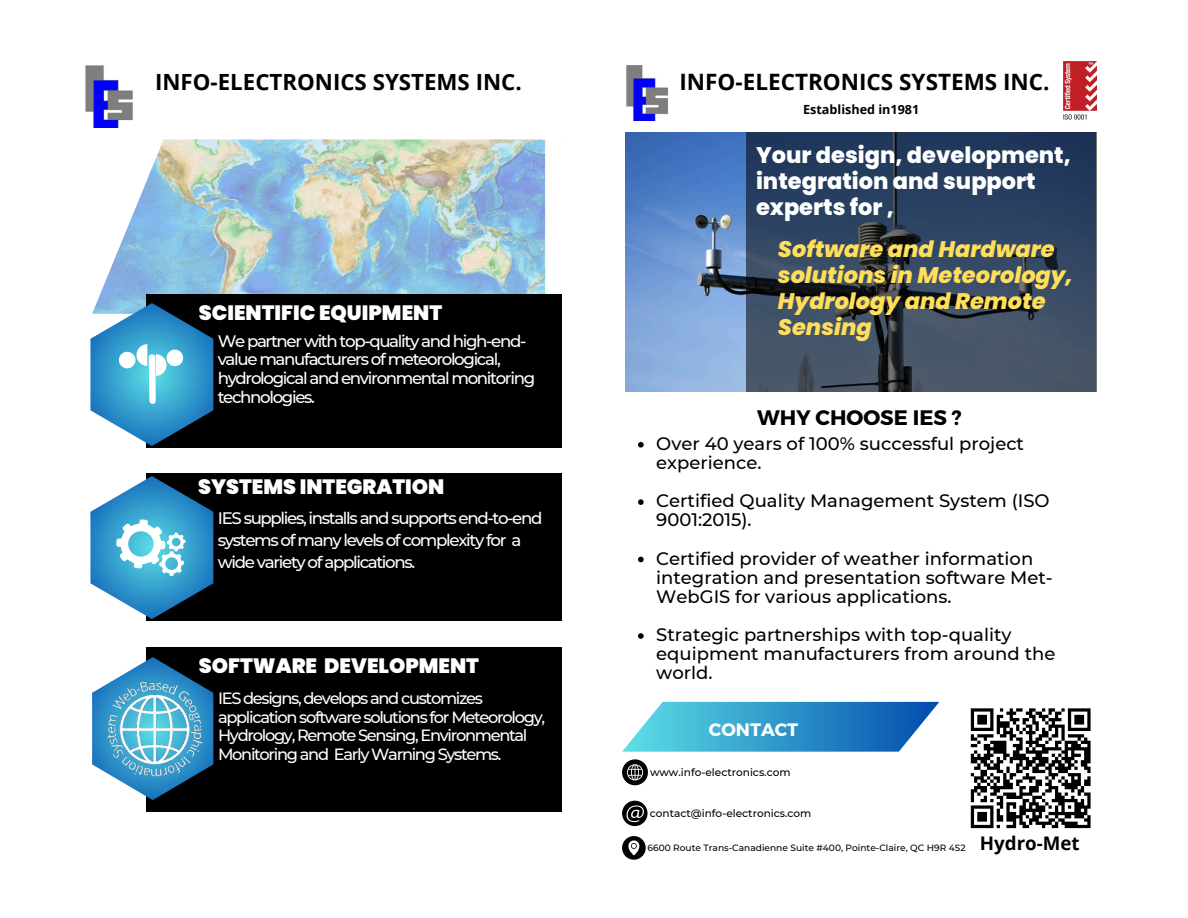
<style>
.page{position:relative;width:1188px;height:918px;background:#fff}
.page>*{position:absolute;margin:0;border:0;box-sizing:border-box;transform-origin:0 0}
.t1{font:italic 800 22.5px/25.8px "Poppins";color:#ffde59}
.t2{font:800 22.5px/25.8px "Poppins";color:#fff}
.t3{font:700 22.5px "Open Sans";color:#000}
.t4{font:700 22.35px "Open Sans";color:#000}
.t5{font:700 21px "Montserrat";color:#000}
.t6{font:900 20.7px "Poppins";color:#fff}
.t7{font:700 18.75px "Open Sans";color:#000}
.t8{font:500 18px/19.2px "Montserrat";color:#000}
.t9{font:700 18px "Montserrat";color:#fff}
.t10{font:500 16.65px/18.8px "Montserrat";letter-spacing:-.08em;color:#fff}
.t11{font:500 16.2px/18.8px "Montserrat";letter-spacing:-.08em;color:#fff}
.t12{font:700 12.6px "Open Sans";color:#000}
.t13{font:500 10.5px "Montserrat";color:#000}
.t14{font:500 9.15px "Montserrat";color:#000}
</style>
<div class="page">
<img style="left:96px;top:139px;width:465px;height:164px">
<div style="left:146px;top:295px;width:415px;height:153px;background:#000"></div>
<div style="left:146px;top:474px;width:415px;height:147px;background:#000"></div>
<div style="left:146px;top:647px;width:415px;height:165px;background:#000"></div>
<svg style="left:90px;top:476px;width:123px;height:143px"></svg>
<svg style="left:90px;top:303px;width:123px;height:143px"></svg>
<svg style="left:92px;top:657px;width:121px;height:143px"></svg>
<img style="left:95px;top:671px;width:116px;height:115px">
<img style="left:85px;top:65px;width:48px;height:62px">
<img style="left:626px;top:133px;width:120px;height:258px">
<svg style="left:622px;top:702px;width:317px;height:50px;background:#4aa3d0"></svg>
<svg style="left:746px;top:133px;width:350px;height:259px;background:#31435b"></svg>
<img style="left:1063px;top:62px;width:33px;height:58px">
<svg style="left:638px;top:442px;width:6px;height:6px"></svg>
<svg style="left:638px;top:499px;width:6px;height:6px"></svg>
<svg style="left:638px;top:557px;width:6px;height:5px"></svg>
<svg style="left:638px;top:633px;width:6px;height:6px"></svg>
<img style="left:626px;top:65px;width:42px;height:55px">
<svg style="left:622px;top:759px;width:26px;height:26px"></svg>
<svg style="left:622px;top:801px;width:26px;height:25px"></svg>
<svg style="left:622px;top:836px;width:24px;height:24px"></svg>
<svg style="left:970px;top:708px;width:121px;height:121px"></svg>
<p class="t4" style="left:155px;top:67px;width:368px">INFO-ELECTRONICS SYSTEMS INC.</p>
<h1 class="t6" style="left:199px;top:298px;width:245px">SCIENTIFIC EQUIPMENT</h1>
<p class="t10" style="left:218px;top:331px;width:319px">We partner with top-quality and high-end&shy;value manufacturers of meteorological, hydrological and environmental monitoring technologies.</p>
<h1 class="t6" style="left:198px;top:473px;width:248px">SYSTEMS INTEGRATION</h1>
<h6 class="t10" style="left:218px;top:508px;width:326px;line-height:21.9px">IES supplies, installs and supports end-to-end systems of many levels of complexity for a wide variety of applications.</h6>
<p class="t6" style="left:199px;top:652px;width:282px">SOFTWARE DEVELOPMENT</p>
<p class="t11" style="left:218px;top:689px;width:329px">IES designs, develops and customizes application software solutions for Meteorology, Hydrology, Remote Sensing, Environmental Monitoring and Early Warning Systems.</p>
<h2 class="t3" style="left:679px;top:66px;width:372px">INFO-ELECTRONICS SYSTEMS INC.</h2>
<h2 class="t12" style="left:803px;top:100px;width:118px">Established in1981</h2>
<p class="t2" style="left:756px;top:142px;width:316px">Your design, development, integration and support experts for ,</p>
<p class="t1" style="left:778px;top:236px;width:296px">Software and Hardware solutions in Meteorology,<br>Hydrology and Remote<br>Sensing</p>
<h1 class="t5" style="left:757px;top:403px;width:206px">WHY CHOOSE IES ?</h1>
<h6 class="t8" style="left:656px;top:434px;width:369px">Over 40 years of 100% successful project experience.</h6>
<p class="t8" style="left:656px;top:491px;width:395px">Certified Quality Management System (ISO<br>9001:2015).</p>
<p class="t8" style="left:656px;top:548px;width:398px">Certified provider of weather information integration and presentation software Met-<br>WebGIS for various applications.</p>
<h1 class="t8" style="left:656px;top:625px;width:401px">Strategic partnerships with top-quality equipment manufacturers from around the world.</h1>
<p class="t9" style="left:709px;top:718px;width:91px">CONTACT</p>
<p class="t13" style="left:650px;top:766px;width:142px">www.info-electronics.com</p>
<p class="t13" style="left:650px;top:806px;width:163px">contact@info-electronics.com</p>
<p class="t14" style="left:648px;top:842px;width:320px">6600 Route Trans-Canadienne Suite #400, Pointe-Claire, QC H9R 4S2</p>
<p class="t7" style="left:980px;top:830px;width:101px">Hydro-Met</p>
</div>
